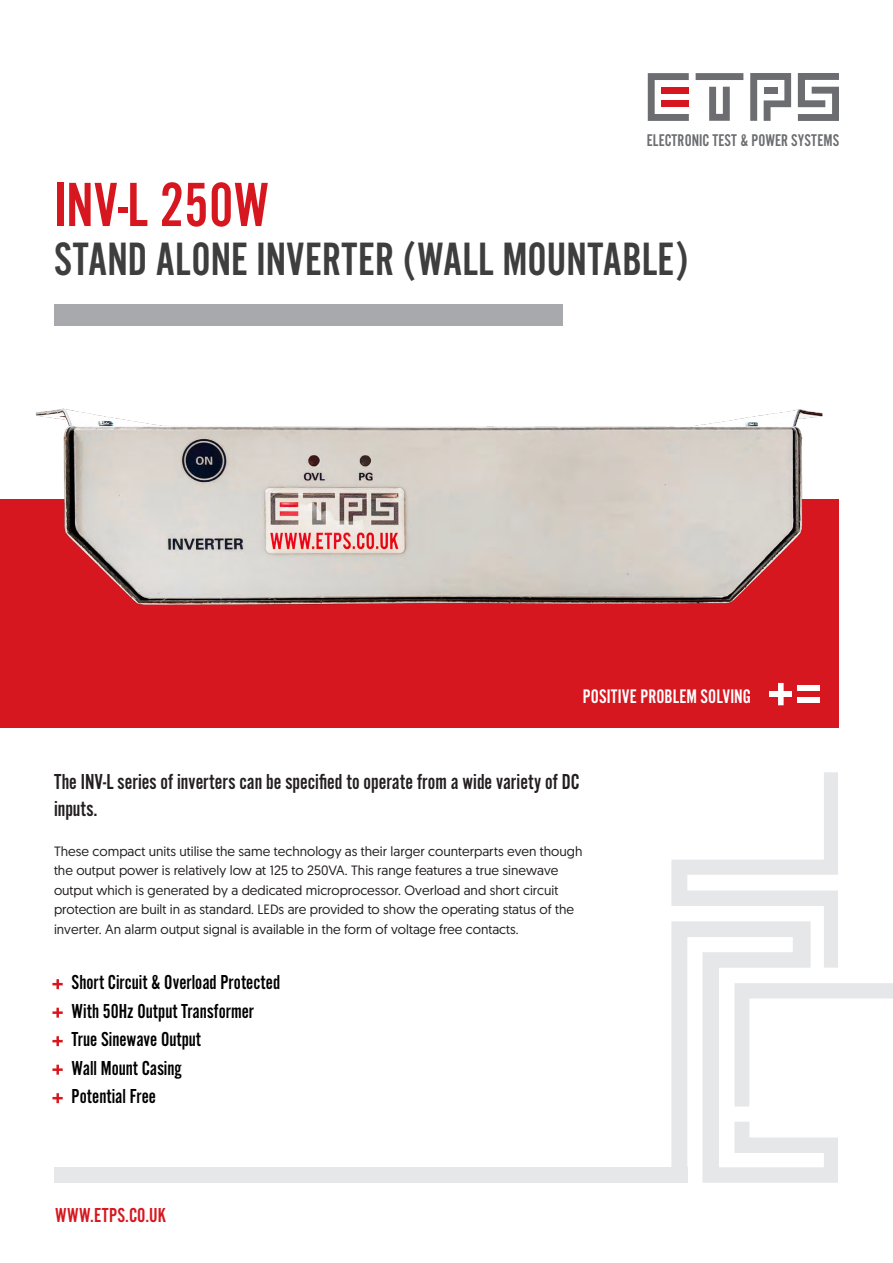
<style>
.page{position:relative;width:893px;height:1263px;background:#fff}
.page>*{position:absolute;margin:0;border:0;box-sizing:border-box;transform-origin:0 0}
.t1{font:64.8px "Alternate Got No 2 D";color:#d7171f}
.t2{font:48.6px "Alternate Got No 2 D";color:#3e3e3f}
.t3{font:22.5px/27px "Alternate Got No 2 D";color:#231f20}
.t4{font:21px "Alternate Got No 2 D";color:#000}
.t5{font:21px "Alternate Got No 2 D";letter-spacing:.015em;color:#d7171f}
.t6{font:20.4px "Alternate Got No 2 D";color:#fff}
.t7{font:17.55px "Alternate Got No 2 D";color:#6c6d70}
.t8{font:13.5px/19.5px "Geomanist";color:#231f20}
</style>
<div class="page">
<div style="left:54px;top:304px;width:509px;height:22px;background:#a8a9ad"></div>
<svg style="left:798px;top:73px;width:41px;height:48px"></svg>
<svg style="left:709px;top:87px;width:21px;height:34px"></svg>
<svg style="left:648px;top:73px;width:41px;height:48px"></svg>
<div style="left:661px;top:87px;width:28px;height:7px;background:#d7171f"></div>
<div style="left:661px;top:100px;width:28px;height:7px;background:#d7171f"></div>
<svg style="left:750px;top:73px;width:41px;height:48px"></svg>
<div style="left:696px;top:73px;width:47px;height:7px;background:#6c6d70"></div>
<div style="left:764px;top:87px;width:14px;height:7px;background:#6c6d70"></div>
<div style="left:0;top:500px;width:839px;height:228px;background:#d7171f"></div>
<svg style="left:52px;top:979px;width:11px;height:10px"></svg>
<svg style="left:52px;top:1008px;width:11px;height:10px"></svg>
<svg style="left:52px;top:1036px;width:11px;height:10px"></svg>
<svg style="left:52px;top:1065px;width:11px;height:10px"></svg>
<svg style="left:52px;top:1093px;width:11px;height:10px"></svg>
<div style="left:769px;top:691px;width:23px;height:6px;background:#fff"></div>
<div style="left:778px;top:683px;width:6px;height:22px;background:#fff"></div>
<div style="left:797px;top:685px;width:22px;height:6px;background:#fff"></div>
<div style="left:797px;top:697px;width:22px;height:6px;background:#fff"></div>
<img style="left:35px;top:408px;width:788px;height:196px">
<div style="left:54px;top:1167px;width:633px;height:16px;background:#e6e7e9"></div>
<svg style="left:671px;top:772px;width:222px;height:411px"></svg>
<p class="t7" style="left:647px;top:131px;width:194px">ELECTRONIC TEST &amp; POWER SYSTEMS</p>
<p class="t1" style="left:54px;top:170px;width:217px">INV-L 250W</p>
<p class="t2" style="left:54px;top:233px;width:636px">STAND ALONE INVERTER (WALL MOUNTABLE)</p>
<p class="t6" style="left:583px;top:686px;width:169px">POSITIVE PROBLEM SOLVING</p>
<p class="t3" style="left:54px;top:769px;width:527px">The INV-L series of inverters can be specified to operate from a wide variety of DC inputs.</p>
<p class="t8" style="left:54px;top:841px;width:530px">These compact units utilise the same technology as their larger counterparts even though the output power is relatively low at 125 to 250VA. This range features a true sinewave output which is generated by a dedicated microprocessor. Overload and short circuit protection are built in as standard. LEDs are provided to show the operating status of the inverter. An alarm output signal is available in the form of voltage free contacts.</p>
<p class="t4" style="left:72px;top:971px;width:210px">Short Circuit &amp; Overload Protected</p>
<p class="t4" style="left:72px;top:999px;width:184px">With 50Hz Output Transformer</p>
<p class="t4" style="left:72px;top:1028px;width:131px">True Sinewave Output</p>
<p class="t4" style="left:72px;top:1056px;width:111px">Wall Mount Casing</p>
<p class="t4" style="left:72px;top:1085px;width:86px">Potential Free</p>
<p class="t5" style="left:55px;top:1204px;width:112px">WWW.ETPS.CO.UK</p>
</div>
